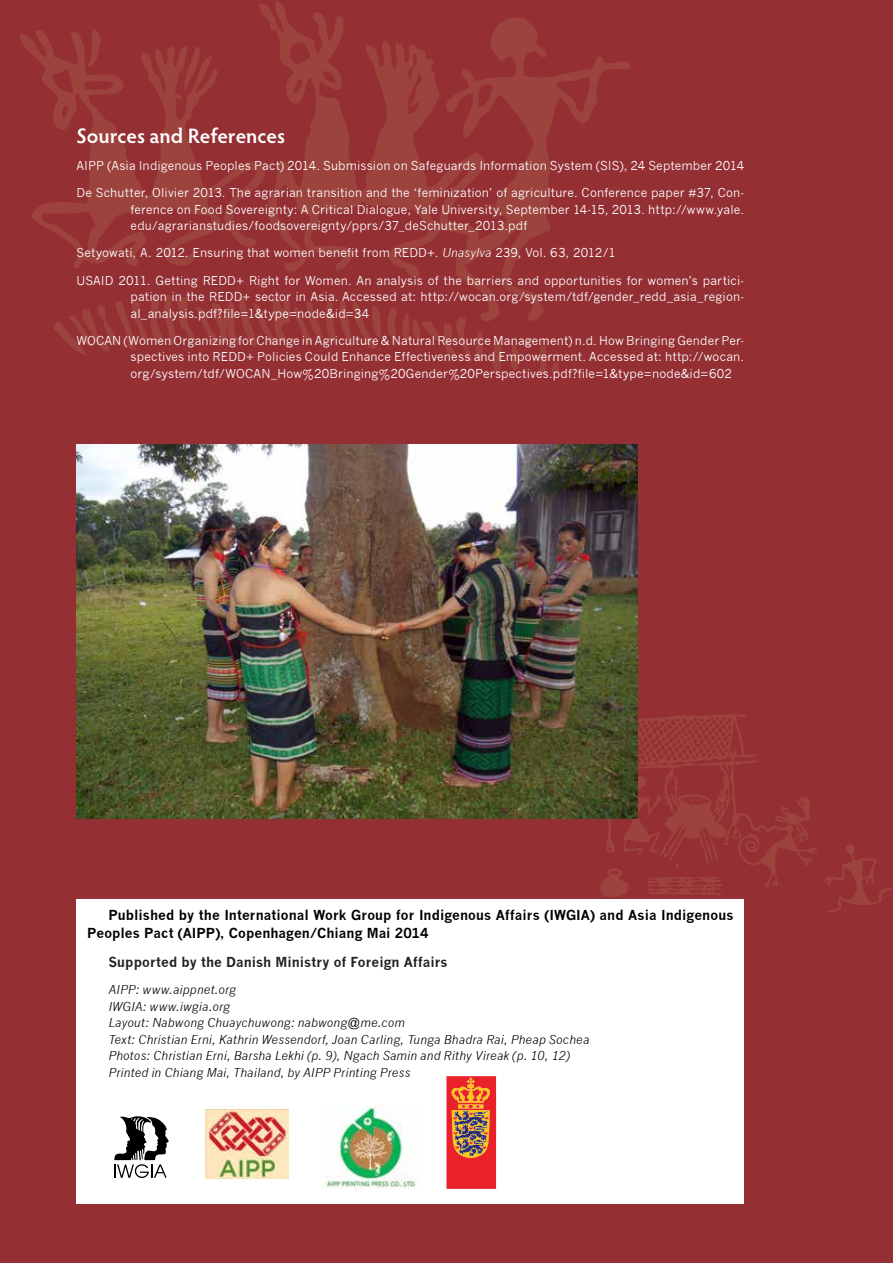
<style>
.page{position:relative;width:893px;height:1263px;background:#942f34}
.page>*{position:absolute;margin:0;border:0;box-sizing:border-box;transform-origin:0 0}
.t1{font:600 21px "Hypatia Sans Pro";letter-spacing:-.005em;color:#fff}
.t2{font:700 13.5px/18px "News Gothic";letter-spacing:.005em;color:#000}
.t3{font:700 13.5px "News Gothic";letter-spacing:.005em;color:#231f20}
.t4{font:12px/16.5px "News Gothic";letter-spacing:.01em;color:#fff;text-align:justify}
.t5{font:italic 12px/16.5px "News Gothic";letter-spacing:.01em;color:#000}
.s1{font-style:italic}
</style>
<div class="page">
<svg style="left:19px;top:29px;width:240px;height:240px"></svg>
<svg style="left:181px;top:46px;width:19px;height:46px"></svg>
<svg style="left:54px;top:295px;width:505px;height:79px"></svg>
<svg style="left:259px;top:0;width:372px;height:326px"></svg>
<div style="left:77px;top:899px;width:667px;height:304px;background:#fff"></div>
<svg style="left:114px;top:1116px;width:55px;height:62px"></svg>
<svg style="left:446px;top:1076px;width:51px;height:113px;background:#d5513c"></svg>
<img style="left:325px;top:1106px;width:93px;height:83px">
<svg style="left:824px;top:844px;width:68px;height:68px"></svg>
<svg style="left:600px;top:714px;width:217px;height:183px"></svg>
<img style="left:206px;top:1110px;width:83px;height:69px">
<img style="left:77px;top:444px;width:561px;height:375px">
<h1 class="t1" style="left:77px;top:121px;width:210px">Sources and References</h1>
<p class="t4" style="left:77px;top:158px;width:669px">AIPP (Asia Indigenous Peoples Pact) 2014. Submission on Safeguards Information System (SIS), 24 September 2014</p>
<p class="t4" style="left:131px;top:185px;width:615px;text-indent:-54px">De Schutter, Olivier 2013. The agrarian transition and the ‘feminization’ of agriculture. Conference paper #37, Con&shy;ference on Food Sovereignty: A Critical Dialogue, Yale University, September 14-15, 2013. http://www.yale. edu/agrarianstudies/foodsovereignty/pprs/37_deSchutter_2013.pdf</p>
<p class="t4" style="left:77px;top:245px;width:541px">Setyowati, A. 2012. Ensuring that women benefit from REDD+. <span class="s1">Unasylva</span> 239, Vol. 63, 2012/1</p>
<p class="t4" style="left:131px;top:272px;width:615px;text-indent:-54px">USAID 2011. Getting REDD+ Right for Women. An analysis of the barriers and opportunities for women’s partici&shy;pation in the REDD+ sector in Asia. Accessed at: http://wocan.org/system/tdf/gender_redd_asia_region&shy;al_analysis.pdf?file=1&amp;type=node&amp;id=34</p>
<p class="t4" style="left:131px;top:332px;width:615px;text-indent:-54px">WOCAN (Women Organizing for Change in Agriculture &amp; Natural Resource Management) n.d. How Bringing Gender Per&shy;spectives into REDD+ Policies Could Enhance Effectiveness and Empowerment. Accessed at: http://wocan. org/system/tdf/WOCAN_How%20Bringing%20Gender%20Perspectives.pdf?file=1&amp;type=node&amp;id=602</p>
<p class="t2" style="left:87px;top:906px;width:648px;text-indent:21px">Published by the International Work Group for Indigenous Affairs (IWGIA) and Asia Indigenous<br>Peoples Pact (AIPP), Copenhagen/Chiang Mai 2014</p>
<p class="t3" style="left:108px;top:954px;width:341px">Supported by the Danish Ministry of Foreign Affairs</p>
<p class="t5" style="left:108px;top:981px;width:483px">AIPP: www.aippnet.org<br>IWGIA: www.iwgia.org<br>Layout: Nabwong Chuaychuwong: nabwong@me.com<br>Text: Christian Erni, Kathrin Wessendorf, Joan Carling, Tunga Bhadra Rai, Pheap Sochea Photos: Christian Erni, Barsha Lekhi (p. 9), Ngach Samin and Rithy Vireak (p. 10, 12)<br>Printed in Chiang Mai, Thailand, by AIPP Printing Press</p>
</div>
